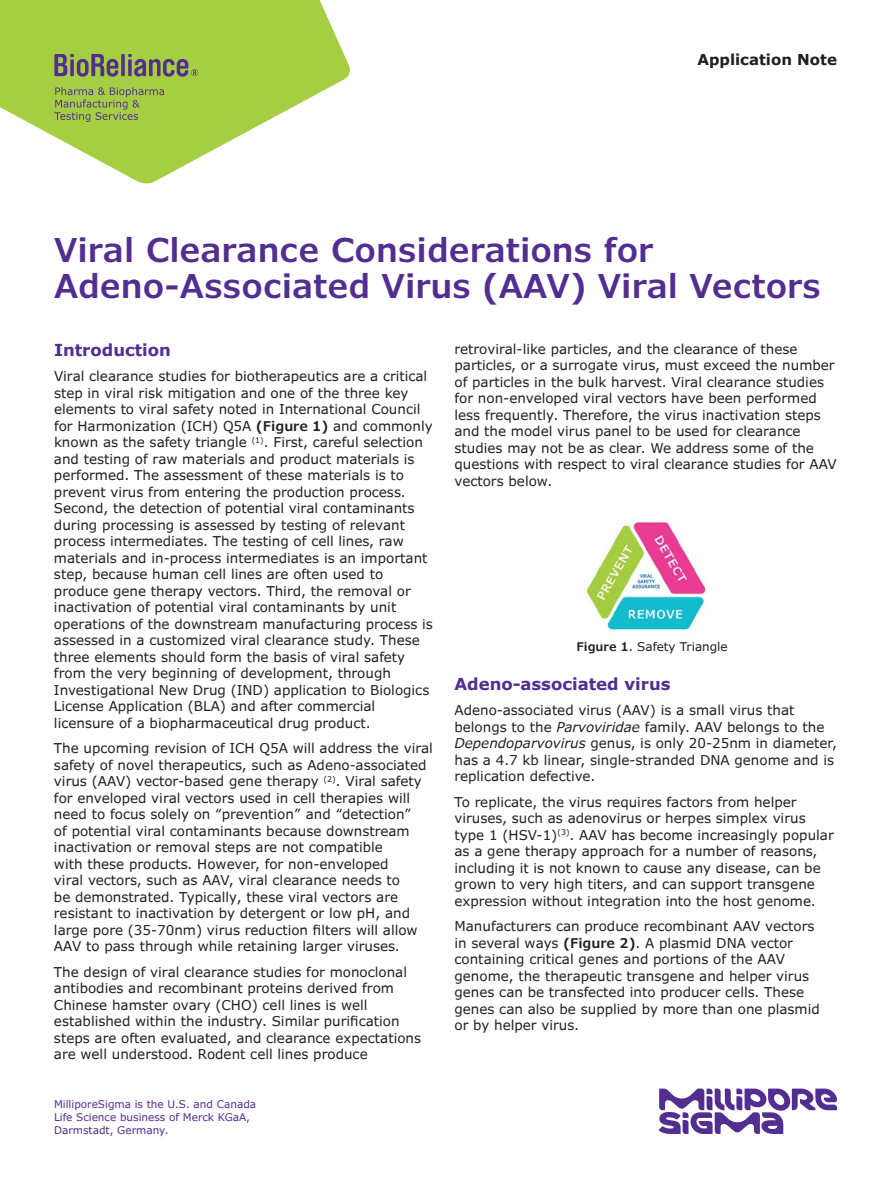
<style>
.page{position:relative;width:891px;height:1188px;background:#fff}
.page>*{position:absolute;margin:0;border:0;box-sizing:border-box;transform-origin:0 0}
.t1{font:600 33px/36px "Verdana Pro";color:#532e91}
.t2{font:700 16.5px "Verdana Pro";color:#532e91}
.t3{font:700 15px "Verdana Pro";color:#231f20}
.t4{font:13.5px/16.5px "Verdana Pro";color:#231f20}
.t5{font:12px "Verdana Pro";color:#231f20}
.t6{font:10.5px/12.6px "Verdana Pro";color:#532e91}
.s1{font-weight:600}
.s2{font-style:italic}
</style>
<div class="page">
<svg style="left:0;top:0;width:350px;height:184px;fill:#a6ce42"></svg>
<svg style="left:128px;top:54px;width:70px;height:23px;background:#86915f"></svg>
<svg style="left:121px;top:54px;width:4px;height:22px"></svg>
<svg style="left:54px;top:54px;width:64px;height:23px"></svg>
<svg style="left:54px;top:87px;width:110px;height:35px;background:#98b44e"></svg>
<img style="left:586px;top:521px;width:120px;height:110px">
<svg style="left:659px;top:1089px;width:178px;height:45px"></svg>
<p class="t3" style="left:697px;top:50px;width:141px">Application Note</p>
<h1 class="t1" style="left:54px;top:232px;width:769px">Viral Clearance Considerations for<br>Adeno-Associated Virus (AAV) Viral Vectors</h1>
<p class="t2" style="left:54px;top:339px;width:119px">Introduction</p>
<p class="t4" style="left:54px;top:369px;width:380px">Viral clearance studies for biotherapeutics are a critical step in viral risk mitigation and one of the three key elements to viral safety noted in International Council for Harmonization (ICH) Q5A <span class="s1">(Figure 1)</span> and commonly known as the safety triangle <sup>(1)</sup>. First, careful selection and testing of raw materials and product materials is performed. The assessment of these materials is to prevent virus from entering the production process.<br>Second, the detection of potential viral contaminants during processing is assessed by testing of relevant process intermediates. The testing of cell lines, raw materials and in-process intermediates is an important step, because human cell lines are often used to produce gene therapy vectors. Third, the removal or inactivation of potential viral contaminants by unit operations of the downstream manufacturing process is assessed in a customized viral clearance study. These three elements should form the basis of viral safety from the very beginning of development, through Investigational New Drug (IND) application to Biologics License Application (BLA) and after commercial licensure of a biopharmaceutical drug product.</p>
<p class="t4" style="left:54px;top:740px;width:380px">The upcoming revision of ICH Q5A will address the viral safety of novel therapeutics, such as Adeno-associated virus (AAV) vector-based gene therapy <sup>(2)</sup>. Viral safety for enveloped viral vectors used in cell therapies will need to focus solely on “prevention” and “detection”<br>of potential viral contaminants because downstream inactivation or removal steps are not compatible<br>with these products. However, for non-enveloped<br>viral vectors, such as AAV, viral clearance needs to<br>be demonstrated. Typically, these viral vectors are resistant to inactivation by detergent or low pH, and large pore (35-70nm) virus reduction filters will allow AAV to pass through while retaining larger viruses.</p>
<p class="t4" style="left:54px;top:964px;width:369px">The design of viral clearance studies for monoclonal antibodies and recombinant proteins derived from Chinese hamster ovary (CHO) cell lines is well established within the industry. Similar purification steps are often evaluated, and clearance expectations are well understood. Rodent cell lines produce</p>
<p class="t4" style="left:455px;top:341px;width:384px">retroviral-like particles, and the clearance of these particles, or a surrogate virus, must exceed the number of particles in the bulk harvest. Viral clearance studies for non-enveloped viral vectors have been performed less frequently. Therefore, the virus inactivation steps and the model virus panel to be used for clearance studies may not be as clear. We address some of the questions with respect to viral clearance studies for AAV vectors below.</p>
<p class="t5" style="left:577px;top:639px;width:153px"><span class="s1">Figure 1</span>. Safety Triangle</p>
<p class="t2" style="left:454px;top:673px;width:218px">Adeno-associated virus</p>
<p class="t4" style="left:454px;top:702px;width:384px">Adeno-associated virus (AAV) is a small virus that belongs to the <span class="s2">Parvoviridae</span> family. AAV belongs to the <span class="s2">Dependoparvovirus</span> genus, is only 20-25nm in diameter, has a 4.7 kb linear, single-stranded DNA genome and is replication defective.</p>
<p class="t4" style="left:454px;top:794px;width:381px">To replicate, the virus requires factors from helper viruses, such as adenovirus or herpes simplex virus type 1 (HSV-1)<sup>(3)</sup>. AAV has become increasingly popular as a gene therapy approach for a number of reasons, including it is not known to cause any disease, can be grown to very high titers, and can support transgene expression without integration into the host genome.</p>
<p class="t4" style="left:454px;top:918px;width:367px">Manufacturers can produce recombinant AAV vectors in several ways <span class="s1">(Figure 2)</span>. A plasmid DNA vector containing critical genes and portions of the AAV genome, the therapeutic transgene and helper virus genes can be transfected into producer cells. These genes can also be supplied by more than one plasmid or by helper virus.</p>
<p class="t6" style="left:54px;top:1098px;width:204px">MilliporeSigma is the U.S. and Canada<br>Life Science business of Merck KGaA,<br>Darmstadt, Germany.</p>
</div>
